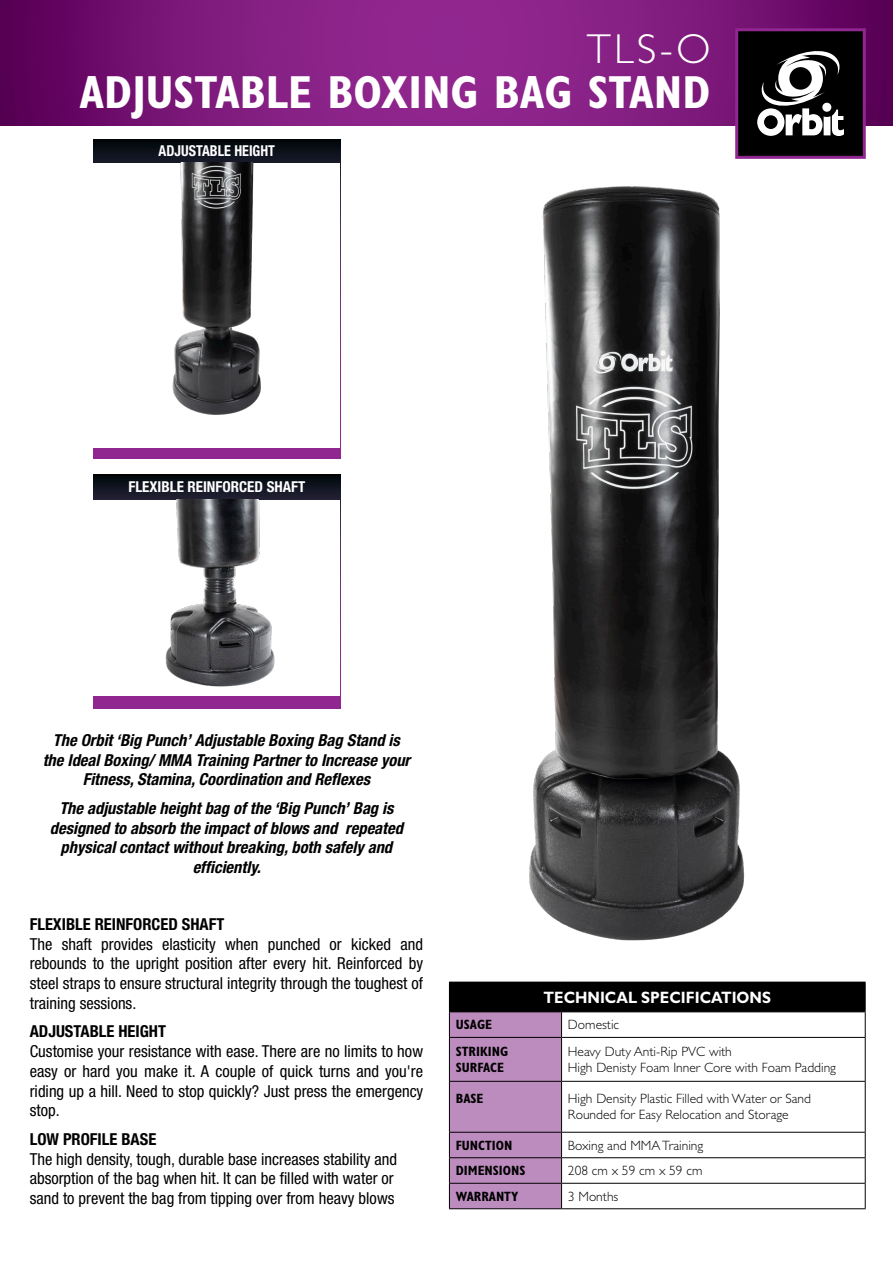
<style>
.page{position:relative;width:893px;height:1263px;background:#fff}
.page>*{position:absolute;margin:0;border:0;box-sizing:border-box;transform-origin:0 0}
.t1{font:700 condensed 46.5px "Gill Sans Std";color:#fff}
.t2{font:300 42px "Gill Sans Std";color:#fff}
.t3{font:condensed 16.5px/19.8px "Helvetica Neue";color:#000;text-align:justify}
.t4{font:italic 700 condensed 16.5px/19.8px "Helvetica Neue";color:#000;text-align:center}
.t5{font:700 condensed 16.5px "Helvetica Neue";color:#000}
.t6{font:700 16.5px "Gill Sans Std";color:#fff;scale:.9 1}
.t7{font:700 condensed 15px "Helvetica Neue";color:#fff}
.t8{font:700 condensed 15px "Helvetica Neue";color:#fff;scale:.94 1}
.t9{font:300 13.5px/16.2px "Gill Sans Std";color:#000}
.t10{font:700 condensed 13.5px/16.2px "Gill Sans Std";color:#000}
</style>
<div class="page">
<svg style="left:0;top:0;width:893px;height:125px;background:#7a1677"></svg>
<div style="left:737px;top:30px;width:127px;height:127px;background:#000"></div>
<div style="left:735px;top:28px;width:131px;height:131px;border:3px solid #90268f"></div>
<svg style="left:94px;top:139px;width:218px;height:319px;background:#33173c"></svg>
<svg style="left:94px;top:474px;width:218px;height:234px;background:#391a42"></svg>
<img style="left:94px;top:163px;width:218px;height:285px">
<img style="left:94px;top:500px;width:218px;height:196px">
<svg style="left:562px;top:1031px;width:303px;height:177px"></svg>
<hr style="left:562px;top:1037px;width:304px;height:1px;background:#000">
<hr style="left:865px;top:1038px;width:1px;height:43px;background:#000">
<hr style="left:562px;top:1081px;width:304px;height:1px;background:#000">
<hr style="left:865px;top:1082px;width:1px;height:50px;background:#000">
<hr style="left:562px;top:1132px;width:304px;height:1px;background:#000">
<hr style="left:562px;top:1157px;width:304px;height:1px;background:#000">
<hr style="left:562px;top:1183px;width:304px;height:1px;background:#000">
<svg style="left:449px;top:1031px;width:113px;height:177px;background:#b485b6"></svg>
<svg style="left:865px;top:1132px;width:1px;height:76px"></svg>
<hr style="left:449px;top:1208px;width:113px;height:1px;background:#000">
<hr style="left:562px;top:1208px;width:304px;height:1px;background:#000">
<img style="left:312px;top:52px;width:581px;height:979px">
<h2 class="t2" style="left:587px;top:25px;width:125px">TLS-O</h2>
<h1 class="t1" style="left:80px;top:65px;width:633px">ADJUSTABLE BOXING BAG STAND</h1>
<p class="t8" style="left:159px;top:142px;width:125px">ADJUSTABLE HEIGHT</p>
<p class="t7" style="left:128px;top:478px;width:178px">FLEXIBLE REINFORCED SHAFT</p>
<p class="t4" style="left:43px;top:730px;width:369px">The Orbit ‘Big Punch’ Adjustable Boxing Bag Stand is the Ideal Boxing/ MMA Training Partner to Increase your<br>Fitness, Stamina, Coordination and Reflexes</p>
<p class="t4" style="left:50px;top:798px;width:355px">The adjustable height bag of the ‘Big Punch’ Bag is designed to absorb the impact of blows and repeated physical contact without breaking, both safely and efficiently.</p>
<p class="t5" style="left:30px;top:914px;width:196px">FLEXIBLE REINFORCED SHAFT</p>
<p class="t3" style="left:30px;top:934px;width:395px">The shaft provides elasticity when punched or kicked and rebounds to the upright position after every hit. Reinforced by steel straps to ensure structural integrity through the toughest of training sessions.</p>
<p class="t5" style="left:30px;top:1021px;width:138px">ADJUSTABLE HEIGHT</p>
<p class="t3" style="left:30px;top:1041px;width:395px">Customise your resistance with ease. There are no limits to how easy or hard you make it. A couple of quick turns and you're riding up a hill. Need to stop quickly? Just press the emergency stop.</p>
<p class="t5" style="left:30px;top:1129px;width:128px">LOW PROFILE BASE</p>
<p class="t3" style="left:30px;top:1149px;width:369px;text-align:left">The high density, tough, durable base increases stability and absorption of the bag when hit. It can be filled with water or sand to prevent the bag from tipping over from heavy blows</p>
<p class="t6" style="left:544px;top:987px;width:254px">TECHNICAL SPECIFICATIONS</p>
<p class="t10" style="left:456px;top:1016px;width:38px">USAGE</p>
<p class="t9" style="left:568px;top:1017px;width:53px">Domestic</p>
<p class="t10" style="left:456px;top:1043px;width:54px">STRIKING<br>SURFACE</p>
<p class="t9" style="left:568px;top:1043px;width:270px">Heavy Duty Anti-Rip PVC with<br>High Denisty Foam Inner Core with Foam Padding</p>
<p class="t10" style="left:456px;top:1090px;width:29px">BASE</p>
<p class="t9" style="left:568px;top:1091px;width:245px">High Density Plastic Filled with Water or Sand<br>Rounded for Easy Relocation and Storage</p>
<p class="t10" style="left:456px;top:1137px;width:58px">FUNCTION</p>
<p class="t9" style="left:568px;top:1137px;width:137px">Boxing and MMA Training</p>
<p class="t10" style="left:456px;top:1162px;width:71px">DIMENSIONS</p>
<p class="t9" style="left:568px;top:1162px;width:136px">208 cm x 59 cm x 59 cm</p>
<p class="t10" style="left:456px;top:1188px;width:64px">WARRANTY</p>
<p class="t9" style="left:568px;top:1188px;width:52px">3 Months</p>
</div>
